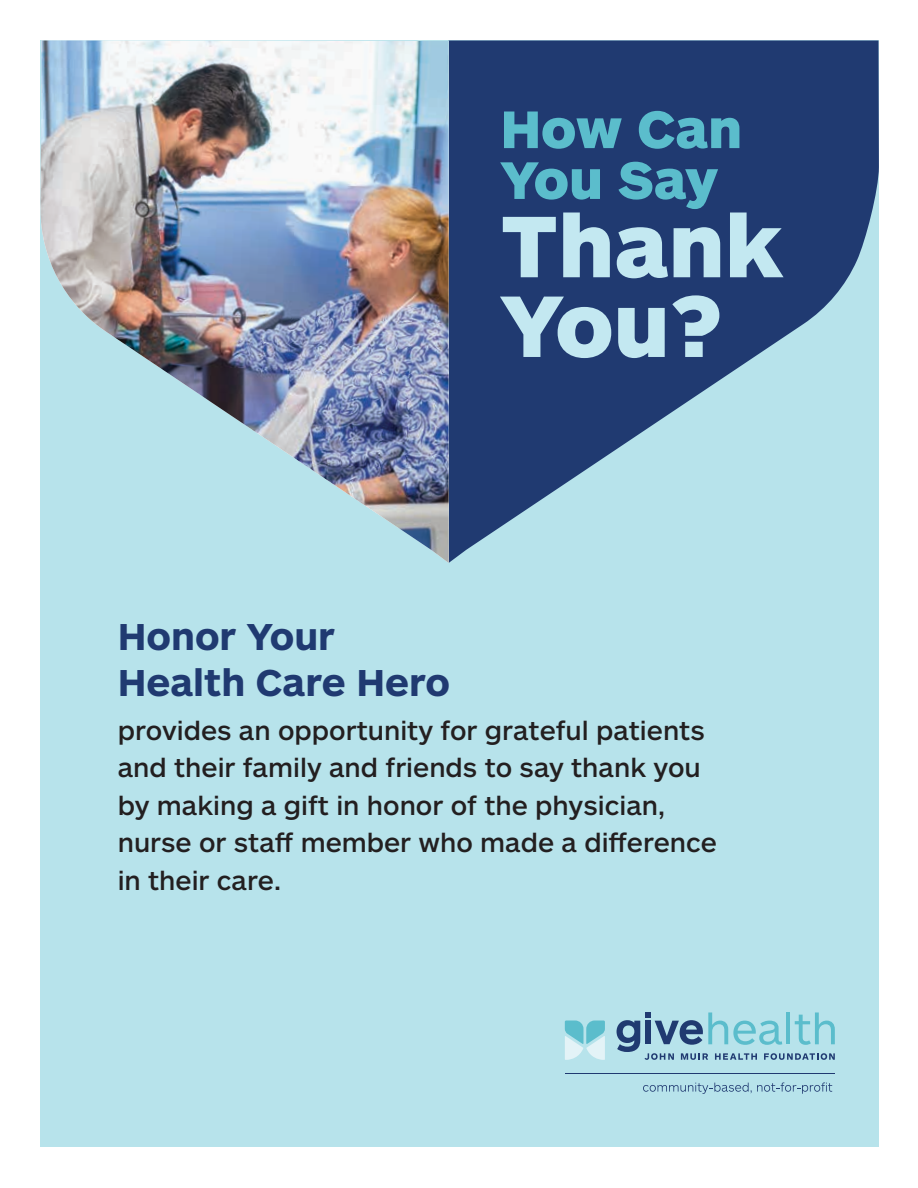
<style>
.page{position:relative;width:918px;height:1188px;background:#fff}
.page>*{position:absolute;margin:0;border:0;box-sizing:border-box;transform-origin:0 0}
.t1{font:900 90.75px/79.7px "ARS Maquette Pro";color:#c3e8f1}
.t2{font:900 54.9px/50.8px "ARS Maquette Pro";letter-spacing:-.005em;color:#5bbdcc}
.t3{font:700 39px/46.5px "ARS Maquette Pro";color:#203a71}
.t4{font:500 27px/37.5px "ARS Maquette Pro";color:#231f20}
</style>
<div class="page">
<div style="left:40px;top:40px;width:839px;height:1108px;background:#b7e3eb"></div>
<svg style="left:449px;top:40px;width:430px;height:523px;fill:#203a71"></svg>
<hr style="left:786px;top:1012px;width:4px;height:32px;background:#5bbdcc">
<svg style="left:617px;top:1013px;width:218px;height:47px"></svg>
<svg style="left:565px;top:1021px;width:40px;height:39px"></svg>
<hr style="left:565px;top:1073px;width:270px;height:1px;background:#203a71">
<svg style="left:643px;top:1082px;width:189px;height:12px"></svg>
<img style="left:40px;top:40px;width:409px;height:523px">
<h2 class="t2" style="left:500px;top:101px;width:243px">How Can<br>You Say</h2>
<h1 class="t1" style="left:500px;top:201px;width:284px">Thank<br>You?</h1>
<h3 class="t3" style="left:118px;top:611px;width:334px">Honor Your<br>Health Care Hero</h3>
<p class="t4" style="left:118px;top:710px;width:601px">provides an opportunity for grateful patients and their family and friends to say thank you by making a gift in honor of the physician, nurse or staff member who made a difference in their care.</p>
</div>
